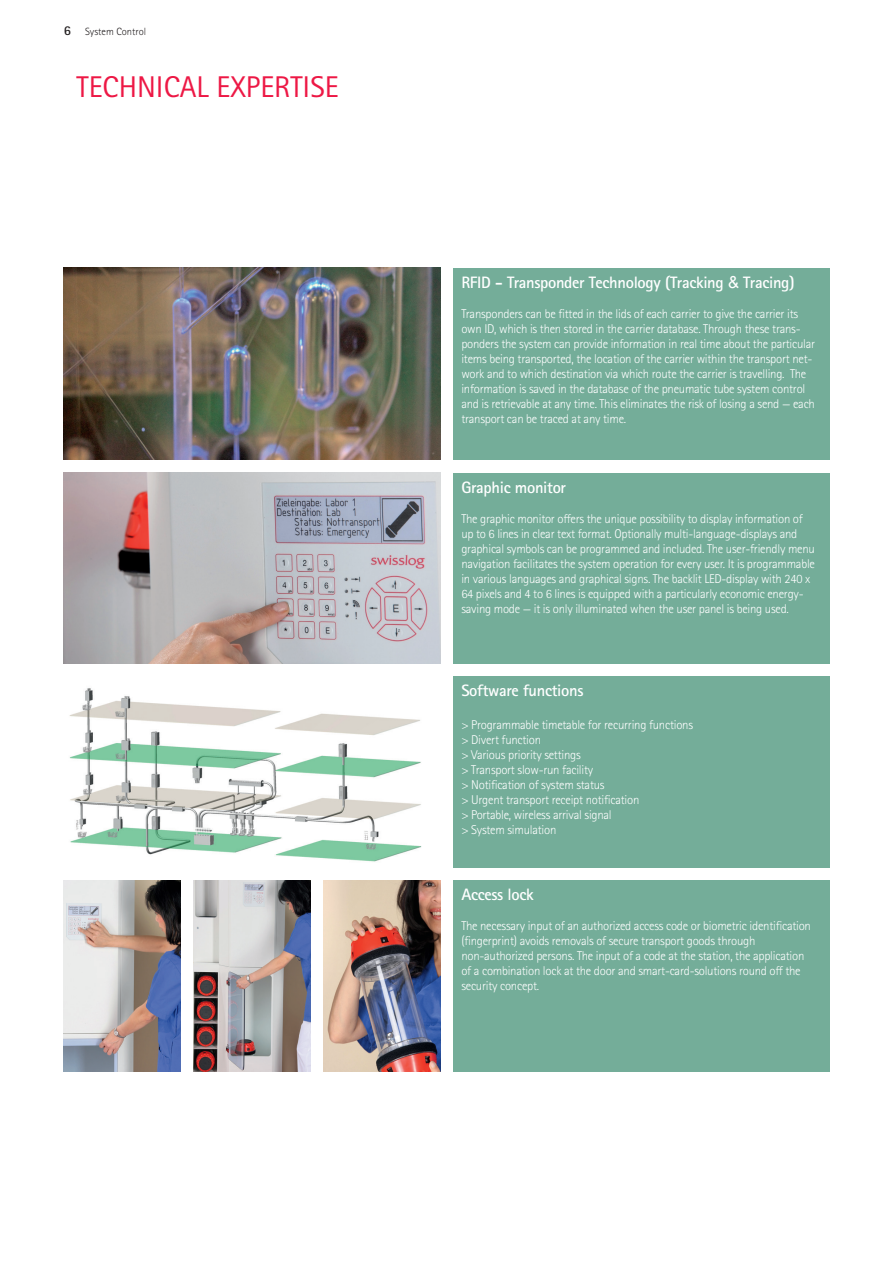
<style>
.page{position:relative;width:893px;height:1263px;background:#fff}
.page>*{position:absolute;margin:0;border:0;box-sizing:border-box;transform-origin:0 0}
.t1{font:30px "Rotis Sans Serif Pro";color:#ed1845}
.t2{font:700 16.5px "Rotis Sans Serif Pro";letter-spacing:-.02em;color:#fff}
.t3{font:700 13.5px "Rotis Sans Serif Pro";color:#231f20}
.t4{font:300 12.75px/15px "Rotis Sans Serif Pro";letter-spacing:-.02em;color:#fff}
.t5{font:300 10.5px "Rotis Sans Serif Pro";color:#231f20}
.s1{font-family:"Arial";font-weight:400}
</style>
<div class="page">
<img style="left:64px;top:268px;width:376px;height:191px">
<img style="left:64px;top:472px;width:376px;height:191px">
<img style="left:69px;top:688px;width:353px;height:174px">
<img style="left:64px;top:880px;width:117px;height:191px">
<img style="left:193px;top:880px;width:117px;height:191px">
<img style="left:323px;top:880px;width:117px;height:191px">
<div style="left:453px;top:268px;width:376px;height:191px;background:#74ad99"></div>
<div style="left:453px;top:473px;width:376px;height:190px;background:#74ad99"></div>
<div style="left:453px;top:676px;width:376px;height:191px;background:#74ad99"></div>
<div style="left:453px;top:880px;width:376px;height:191px;background:#74ad99"></div>
<p class="t3" style="left:64px;top:22px;width:9px">6</p>
<p class="t5" style="left:85px;top:25px;width:63px">System Control</p>
<h1 class="t1" style="left:77px;top:69px;width:264px">TECHNICAL EXPERTISE</h1>
<p class="t2" style="left:461px;top:272px;width:335px">RFID - Transponder Technology (Tracking <span class="s1">&amp;</span> Tracing)</p>
<p class="t4" style="left:461px;top:307px;width:355px">Transponders can be fitted in the lids of each carrier to give the carrier its own ID, which is then stored in the carrier database. Through these trans&shy;ponders the system can provide information in real time about the particular items being transported, the location of the carrier within the transport net&shy;work and to which destination via which route the carrier is travelling. The information is saved in the database of the pneumatic tube system control and is retrievable at any time. This eliminates the risk of losing a send — each transport can be traced at any time.</p>
<p class="t2" style="left:461px;top:477px;width:106px">Graphic monitor</p>
<p class="t4" style="left:461px;top:511px;width:355px">The graphic monitor offers the unique possibility to display information of up to 6 lines in clear text format. Optionally multi-language-displays and graphical symbols can be programmed and included. The user-friendly menu navigation facilitates the system operation for every user. It is programmable in various languages and graphical signs. The backlit LED-display with 240 x 64 pixels and 4 to 6 lines is equipped with a particularly economic energy&shy;saving mode — it is only illuminated when the user panel is being used.</p>
<p class="t2" style="left:461px;top:680px;width:124px">Software functions</p>
<p class="t4" style="left:461px;top:717px;width:233px">&gt; Programmable timetable for recurring functions &gt; Divert function<br>&gt; Various priority settings<br>&gt; Transport slow-run facility<br>&gt; Notification of system status<br>&gt; Urgent transport receipt notification<br>&gt; Portable, wireless arrival signal<br>&gt; System simulation</p>
<p class="t2" style="left:461px;top:884px;width:74px">Access lock</p>
<p class="t4" style="left:461px;top:918px;width:351px">The necessary input of an authorized access code or biometric identification (fingerprint) avoids removals of secure transport goods through non-authorized persons. The input of a code at the station, the application of a combination lock at the door and smart-card-solutions round off the security concept.</p>
</div>
